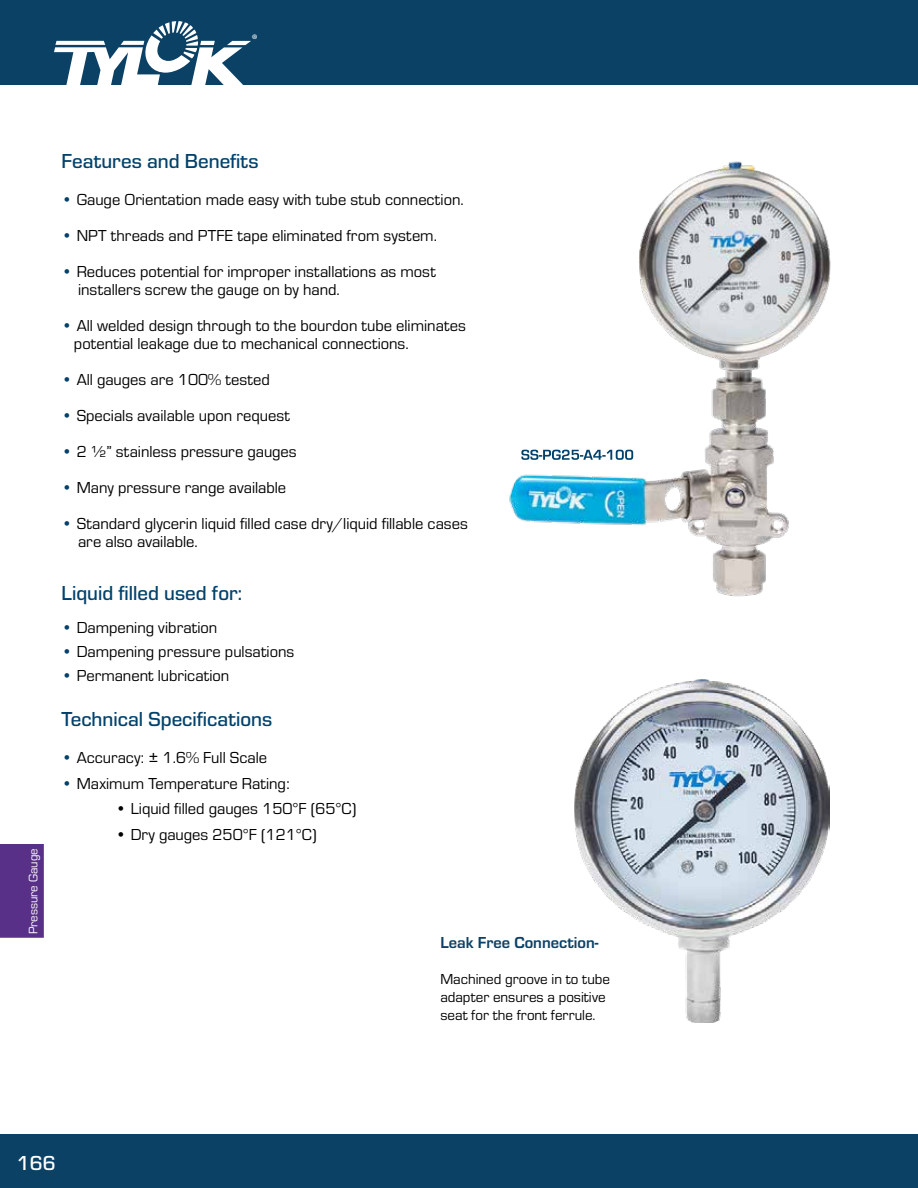
<style>
.page{position:relative;width:918px;height:1188px;background:#fff}
.page>*{position:absolute;margin:0;border:0;box-sizing:border-box;transform-origin:0 0}
.t1{font:500 21px "Eurostile";color:#00416b}
.t2{font:500 21px "Eurostile";color:#fff}
.t3{font:16.5px/18px "Eurostile";color:#000}
.t4{font:700 16.5px "Eurostile";color:#0c4166}
.t5{font:15px/18px "Eurostile";color:#000}
.t6{font:13.95px "Myriad Pro";color:#fff}
.t7{font:12.75px "Eurostile";color:#fff}
.s1{color:#00416b}
</style>
<div class="page">
<div style="left:0;top:0;width:918px;height:85px;background:#0c4166"></div>
<div style="left:0;top:1134px;width:918px;height:54px;background:#0c4166"></div>
<div style="left:0;top:844px;width:44px;height:93px;background:#593088"></div>
<svg style="left:54px;top:21px;width:197px;height:64px"></svg>
<img style="left:574px;top:680px;width:255px;height:342px">
<img style="left:509px;top:161px;width:322px;height:436px">
<svg style="left:521px;top:450px;width:112px;height:10px"></svg>
<p class="t6" style="left:252px;top:31px;width:7px">®</p>
<p class="t7" style="left:25px;top:934px;width:87px;rotate:-90deg">Pressure Gauge</p>
<p class="t1" style="left:62px;top:146px;width:199px">Features and Benefits</p>
<p class="t3" style="left:62px;top:190px;width:404px"><span class="s1">•</span> Gauge Orientation made easy with tube stub connection.</p>
<p class="t3" style="left:62px;top:226px;width:377px"><span class="s1">•</span> NPT threads and PTFE tape eliminated from system.</p>
<p class="t3" style="left:78px;top:262px;width:359px;text-indent:-16px"><span class="s1">•</span> Reduces potential for improper installations as most installers screw the gauge on by hand.</p>
<p class="t3" style="left:74px;top:316px;width:394px;text-indent:-12px"><span class="s1">•</span> All welded design through to the bourdon tube eliminates potential leakage due to mechanical connections.</p>
<p class="t3" style="left:62px;top:370px;width:210px"><span class="s1">•</span> All gauges are 100% tested</p>
<p class="t3" style="left:62px;top:406px;width:230px"><span class="s1">•</span> Specials available upon request</p>
<p class="t3" style="left:62px;top:442px;width:237px"><span class="s1">•</span> 2 1/2” stainless pressure gauges</p>
<p class="t3" style="left:62px;top:478px;width:226px"><span class="s1">•</span> Many pressure range available</p>
<p class="t3" style="left:78px;top:514px;width:391px;text-indent:-16px"><span class="s1">•</span> Standard glycerin liquid filled case dry/liquid fillable cases are also available.</p>
<p class="t1" style="left:62px;top:578px;width:182px">Liquid filled used for:</p>
<p class="t3" style="left:62px;top:617px;width:157px"><span class="s1">•</span> Dampening vibration</p>
<p class="t3" style="left:62px;top:641px;width:234px"><span class="s1">•</span> Dampening pressure pulsations</p>
<p class="t3" style="left:62px;top:665px;width:169px"><span class="s1">•</span> Permanent lubrication</p>
<p class="t1" style="left:62px;top:704px;width:212px">Technical Specifications</p>
<p class="t3" style="left:62px;top:748px;width:207px"><span class="s1">•</span> Accuracy: ± 1.6% Full Scale</p>
<p class="t3" style="left:62px;top:773px;width:230px"><span class="s1">•</span> Maximum Temperature Rating:</p>
<p class="t3" style="left:116px;top:799px;width:242px">• Liquid filled gauges 150°F (65°C)</p>
<p class="t3" style="left:116px;top:824px;width:203px">• Dry gauges 250°F (121°C)</p>
<p class="t4" style="left:440px;top:931px;width:160px">Leak Free Connection-</p>
<p class="t5" style="left:440px;top:970px;width:171px">Machined groove in to tube adapter ensures a positive seat for the front ferrule.</p>
<p class="t2" style="left:17px;top:1149px;width:41px">166</p>
</div>
